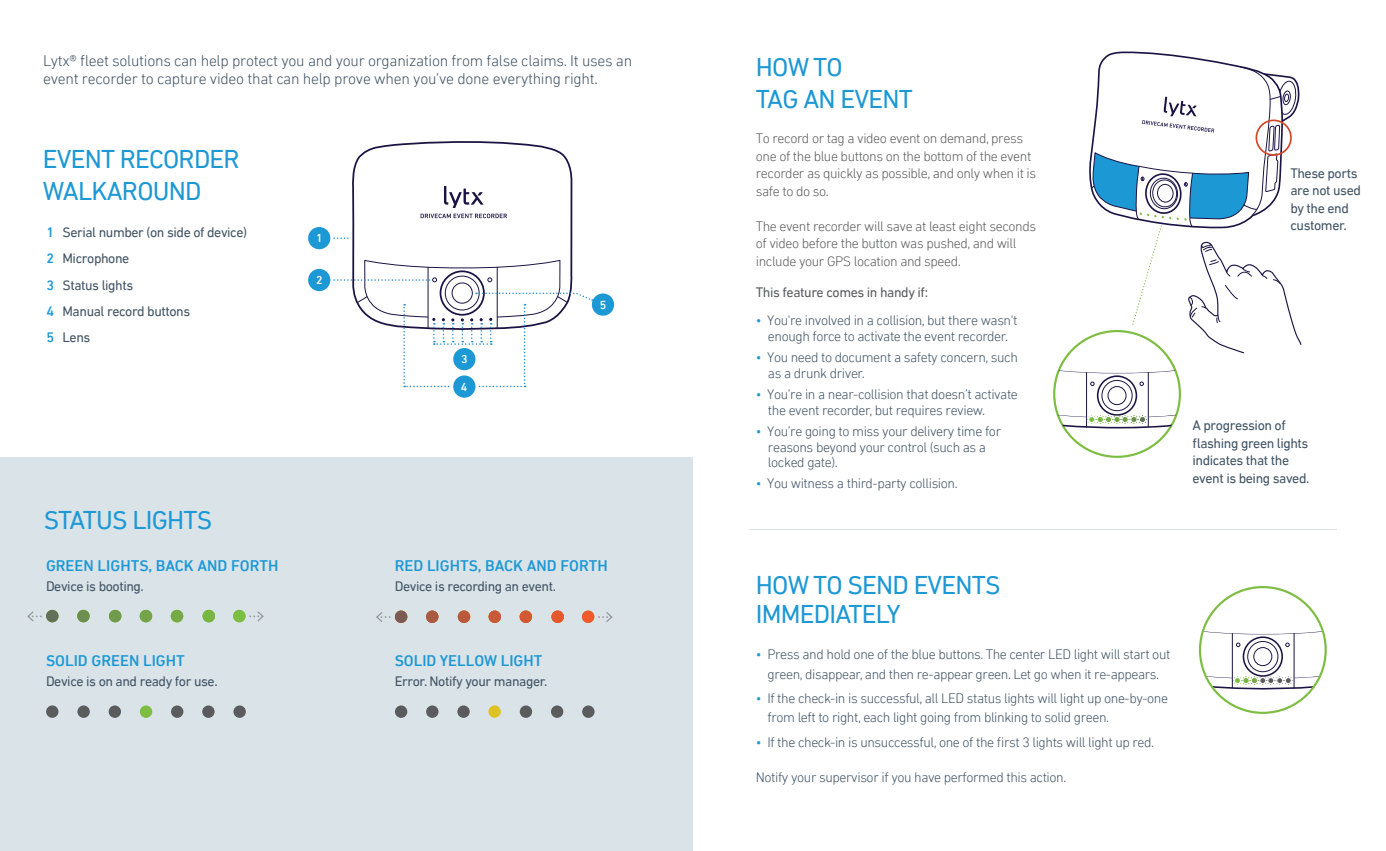
<style>
.page{position:relative;width:1386px;height:851px;background:#fff}
.page>*{position:absolute;margin:0;border:0;box-sizing:border-box;transform-origin:0 0}
.t1{font:26.25px/31.5px "DIN Next LT Pro";letter-spacing:-.03em;color:#1c98d5}
.t2{font:300 15.75px/17.5px "DIN Next LT Pro";letter-spacing:-.02em;color:#405364}
.t3{font:500 15.75px "DIN Next LT Pro";color:#1c98d5}
.t4{font:300 14px/21px "DIN Next LT Pro";letter-spacing:-.03em;color:#405364}
.t5{font:14px/17.5px "DIN Next LT Pro";letter-spacing:-.03em;color:#405364}
.t6{font:300 14px/17.5px "DIN Next LT Pro";letter-spacing:-.03em;color:#5a5b5d}
.t7{font:500 11.72px "DIN Next LT Pro";color:#fff}
.s1{font-weight:500;color:#1c98d5}
.s2{font-weight:400;color:#5a5b5d}
.s3{color:#1c98d5}
</style>
<div class="page">
<div style="left:0;top:457px;width:693px;height:393px;background:#dae3e8"></div>
<div style="left:140px;top:705px;width:12px;height:12px;background:#7bbe41;border-radius:50%"></div>
<div style="left:202px;top:705px;width:13px;height:12px;background:#5a5b5d;border-radius:50%"></div>
<div style="left:233px;top:705px;width:13px;height:12px;background:#5a5b5d;border-radius:50%"></div>
<div style="left:171px;top:705px;width:12px;height:12px;background:#5a5b5d;border-radius:50%"></div>
<div style="left:46px;top:705px;width:12px;height:12px;background:#5a5b5d;border-radius:50%"></div>
<div style="left:77px;top:705px;width:13px;height:12px;background:#5a5b5d;border-radius:50%"></div>
<div style="left:109px;top:705px;width:12px;height:12px;background:#5a5b5d;border-radius:50%"></div>
<div style="left:46px;top:610px;width:12px;height:12px;background:#627058;border-radius:50%"></div>
<div style="left:77px;top:610px;width:13px;height:12px;background:#6c8e4e;border-radius:50%"></div>
<div style="left:109px;top:610px;width:12px;height:12px;background:#709b4d;border-radius:50%"></div>
<div style="left:140px;top:610px;width:12px;height:12px;background:#74a349;border-radius:50%"></div>
<div style="left:171px;top:610px;width:12px;height:12px;background:#76aa46;border-radius:50%"></div>
<div style="left:203px;top:610px;width:12px;height:12px;background:#79b543;border-radius:50%"></div>
<div style="left:233px;top:610px;width:12px;height:12px;background:#7bbe41;border-radius:50%"></div>
<svg style="left:27px;top:611px;width:15px;height:10px"></svg>
<svg style="left:249px;top:611px;width:15px;height:10px"></svg>
<div style="left:582px;top:705px;width:13px;height:12px;background:#5a5b5d;border-radius:50%"></div>
<div style="left:582px;top:610px;width:12px;height:13px;background:#f1582b;border-radius:50%"></div>
<svg style="left:598px;top:612px;width:15px;height:10px"></svg>
<hr style="left:749px;top:529px;width:588px;height:1px;background:#dae3e8">
<svg style="left:1200px;top:587px;width:126px;height:104px"></svg>
<svg style="left:352px;top:151px;width:220px;height:567px"></svg>
<svg style="left:364px;top:141px;width:196px;height:176px"></svg>
<hr style="left:497px;top:267px;width:1px;height:61px;background:#1b1344">
<hr style="left:428px;top:267px;width:1px;height:61px;background:#1b1344">
<svg style="left:488px;top:278px;width:4px;height:4px"></svg>
<div style="left:440px;top:270px;width:45px;height:45px;border:2px solid #1b1344;border-radius:50%"></div>
<div style="left:445px;top:276px;width:34px;height:34px;border:1px solid #1b1344;border-radius:50%"></div>
<div style="left:452px;top:282px;width:21px;height:21px;border:1px solid #1b1344;border-radius:50%"></div>
<svg style="left:357px;top:296px;width:11px;height:7px"></svg>
<div style="left:308px;top:269px;width:22px;height:22px;background:#1c98d5;border-radius:50%"></div>
<svg style="left:334px;top:278px;width:103px;height:4px"></svg>
<div style="left:308px;top:227px;width:22px;height:22px;background:#1c98d5;border-radius:50%"></div>
<svg style="left:334px;top:237px;width:15px;height:2px"></svg>
<div style="left:592px;top:293px;width:22px;height:23px;background:#1c98d5;border-radius:50%"></div>
<svg style="left:403px;top:292px;width:191px;height:95px"></svg>
<div style="left:453px;top:348px;width:22px;height:22px;background:#1c98d5;border-radius:50%"></div>
<svg style="left:451px;top:383px;width:27px;height:6px"></svg>
<div style="left:453px;top:375px;width:22px;height:22px;background:#1c98d5;border-radius:50%"></div>
<svg style="left:421px;top:186px;width:86px;height:32px"></svg>
<svg style="left:1099px;top:52px;width:141px;height:14px"></svg>
<svg style="left:1053px;top:66px;width:249px;height:392px"></svg>
<div style="left:1256px;top:119px;width:36px;height:37px;border:2px solid #d34827;border-radius:50%"></div>
<p class="t2" style="left:43px;top:52px;width:591px">Lytx® fleet solutions can help protect you and your organization from false claims. It uses an event recorder to capture video that can help prove when you’ve done everything right.</p>
<h1 class="t1" style="left:43px;top:145px;width:198px">EVENT RECORDER<br>WALKAROUND</h1>
<p class="t5" style="left:46px;top:220px;width:202px;line-height:26.2px"><span class="s1">1</span> Serial number (on side of device)<br><span class="s1">2</span> Microphone<br><span class="s1">3</span> Status lights<br><span class="s1">4</span> Manual record buttons<br><span class="s1">5</span> Lens</p>
<p class="t7" style="left:316px;top:234px;width:8px">1</p>
<p class="t7" style="left:316px;top:276px;width:8px">2</p>
<h1 class="t1" style="left:44px;top:506px;width:170px">STATUS LIGHTS</h1>
<p class="t3" style="left:46px;top:560px;width:234px">GREEN LIGHTS, BACK AND FORTH</p>
<p class="t5" style="left:46px;top:578px;width:99px">Device is booting.</p>
<p class="t3" style="left:46px;top:655px;width:140px">SOLID GREEN LIGHT</p>
<p class="t5" style="left:46px;top:673px;width:173px">Device is on and ready for use.</p>
<p class="t7" style="left:461px;top:355px;width:8px">3</p>
<p class="t7" style="left:461px;top:382px;width:8px">4</p>
<p class="t7" style="left:600px;top:300px;width:8px">5</p>
<p class="t3" style="left:395px;top:560px;width:215px">RED LIGHTS, BACK AND FORTH</p>
<p class="t5" style="left:395px;top:578px;width:163px">Device is recording an event.</p>
<p class="t3" style="left:395px;top:655px;width:149px">SOLID YELLOW LIGHT</p>
<p class="t5" style="left:395px;top:673px;width:154px">Error. Notify your manager.</p>
<h1 class="t1" style="left:756px;top:53px;width:159px">HOW TO<br>TAG AN EVENT</h1>
<p class="t6" style="left:756px;top:130px;width:282px">To record or tag a video event on demand, press one of the blue buttons on the bottom of the event recorder as quickly as possible, and only when it is safe to do so.</p>
<p class="t6" style="left:756px;top:219px;width:282px">The event recorder will save at least eight seconds of video before the button was pushed, and will include your GPS location and speed.</p>
<p class="t4" style="left:756px;top:278px;width:263px;line-height:28px"><span class="s2">This feature comes in handy if:<br></span><span class="s3">ï</span> You're involved in a collision, but there wasn't</p>
<p class="t4" style="left:756px;top:326px;width:264px;text-align:center">enough force to activate the event recorder.<br><span class="s3">ï</span> You need to document a safety concern, such</p>
<p class="t4" style="left:756px;top:362px;width:264px;text-indent:12px">as a drunk driver.<br><span class="s3">ï</span> You’re in a near-collision that doesn’t activate</p>
<p class="t4" style="left:756px;top:399px;width:247px;text-align:center">the event recorder, but requires review.<br><span class="s3">ï</span> You’re going to miss your delivery time for</p>
<p class="t4" style="left:768px;top:439px;width:220px;line-height:15.8px">reasons beyond your control (such as a locked gate).</p>
<p class="t4" style="left:756px;top:473px;width:203px"><span class="s3">ï</span> You witness a third-party collision.</p>
<p class="t5" style="left:1290px;top:165px;width:72px">These ports are not used by the end customer.</p>
<p class="t5" style="left:1192px;top:417px;width:119px">A progression of flashing green lights indicates that the event is being saved.</p>
<h1 class="t1" style="left:756px;top:571px;width:246px;line-height:29.8px">HOW TO SEND EVENTS<br>IMMEDIATELY</h1>
<p class="t4" style="left:756px;top:644px;width:416px;line-height:19.2px;text-align:center"><span class="s3">ï</span> Press and hold one of the blue buttons. The center LED light will start out green, disappear, and then re-appear green. Let go when it re-appears.</p>
<p class="t4" style="left:767px;top:688px;width:402px;line-height:19.2px;text-indent:-12px"><span class="s3">ï</span> If the check-in is successful, all LED status lights will light up one-by-one from left to right, each light going from blinking to solid green.</p>
<p class="t4" style="left:756px;top:731px;width:400px"><span class="s3">ï</span> If the check-in is unsuccessful, one of the first 3 lights will light up red.</p>
<p class="t4" style="left:756px;top:766px;width:312px">Notify your supervisor if you have performed this action.</p>
</div>
